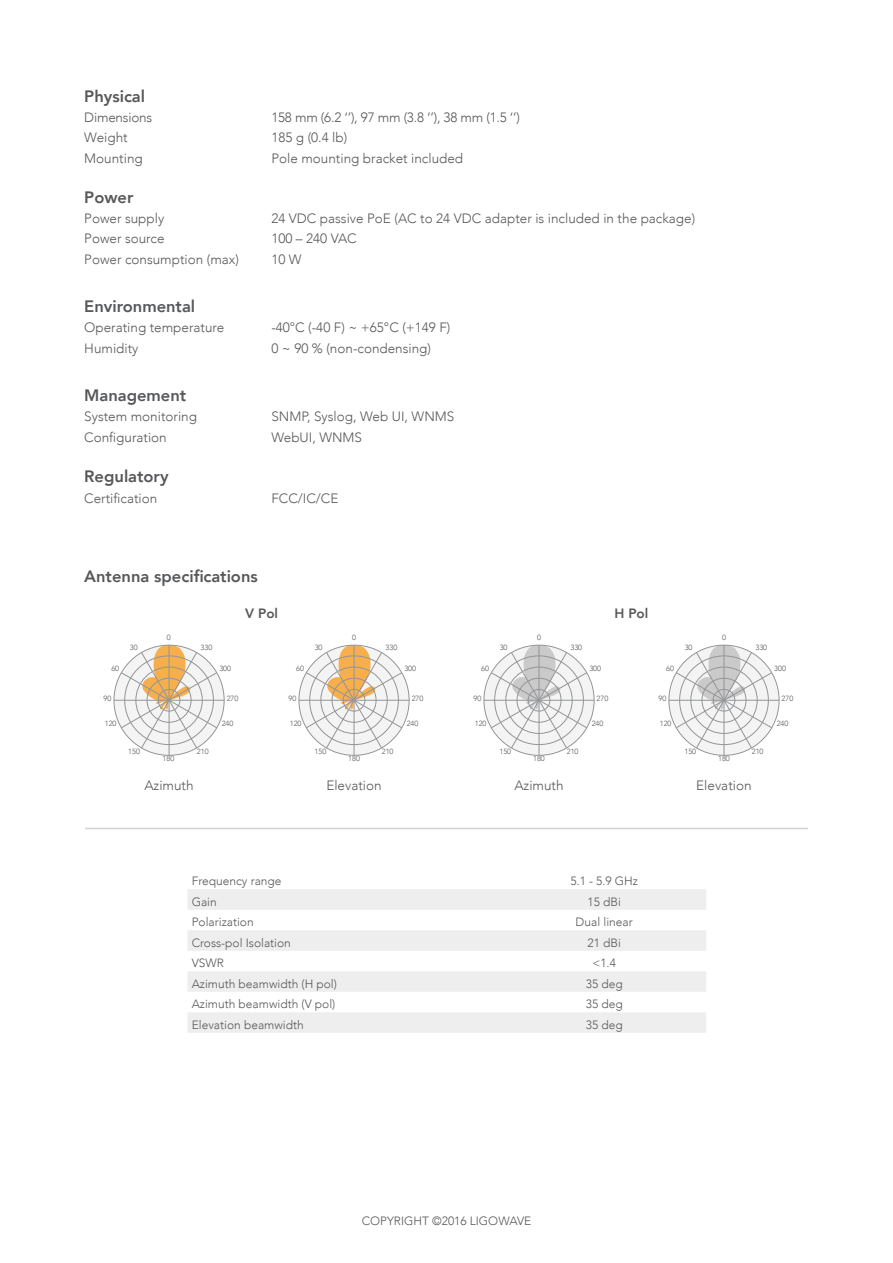
<style>
.page{position:relative;width:893px;height:1263px;background:#fff}
.page>*{position:absolute;margin:0;border:0;box-sizing:border-box;transform-origin:0 0}
.Heading_2{font:800 16.5px "Avenir";color:#57585a}
.body{font:800 16.5px "Avenir";color:#57585a}
.body-2{font:300 13.5px "Avenir";color:#57585a}
.body-3{font:800 13.5px "Avenir";color:#57585a}
.table_body{font:300 12px "Avenir";color:#57585a}
.footer_new{font:300 12px "Avenir";color:#57585a}
.small{font:300 7.5px "Avenir";color:#57585a}
</style>
<div class="page">
<svg style="left:188px;top:889px;width:518px;height:144px;fill:#eeeeef"></svg>
<svg style="left:484px;top:645px;width:110px;height:110px"></svg>
<svg style="left:114px;top:645px;width:110px;height:110px"></svg>
<svg style="left:299px;top:645px;width:110px;height:110px"></svg>
<svg style="left:669px;top:645px;width:110px;height:110px"></svg>
<hr style="left:85px;top:828px;width:723px;height:1px;background:#d1d2d4">
<p class="Heading_2" style="left:84px;top:83px;width:62px">Physical</p>
<p class="body-2" style="left:84px;top:109px;width:70px">Dimensions</p>
<p class="body-2" style="left:271px;top:109px;width:250px">158 mm (6.2 ‘’), 97 mm (3.8 ‘’), 38 mm (1.5 ‘’)</p>
<p class="body-2" style="left:84px;top:130px;width:45px">Weight</p>
<p class="body-2" style="left:271px;top:130px;width:77px">185 g (0.4 lb)</p>
<p class="body-2" style="left:84px;top:150px;width:60px">Mounting</p>
<p class="body-2" style="left:271px;top:150px;width:193px">Pole mounting bracket included</p>
<p class="Heading_2" style="left:84px;top:184px;width:51px">Power</p>
<p class="body-2" style="left:84px;top:210px;width:82px">Power supply</p>
<p class="body-2" style="left:271px;top:210px;width:425px">24 VDC passive PoE (AC to 24 VDC adapter is included in the package)</p>
<p class="body-2" style="left:84px;top:231px;width:82px">Power source</p>
<p class="body-2" style="left:271px;top:231px;width:87px">100 – 240 VAC</p>
<p class="body-2" style="left:84px;top:251px;width:156px">Power consumption (max)</p>
<p class="body-2" style="left:271px;top:251px;width:32px">10 W</p>
<p class="body" style="left:84px;top:293px;width:112px">Environmental</p>
<p class="body-2" style="left:84px;top:320px;width:142px">Operating temperature</p>
<p class="body-2" style="left:271px;top:320px;width:181px">-40°C (-40 F) ~ +65°C (+149 F)</p>
<p class="body-2" style="left:84px;top:340px;width:56px">Humidity</p>
<p class="body-2" style="left:271px;top:340px;width:161px">0 ~ 90 % (non-condensing)</p>
<p class="body" style="left:84px;top:382px;width:104px">Management</p>
<p class="body-2" style="left:84px;top:409px;width:114px">System monitoring</p>
<p class="body-2" style="left:271px;top:409px;width:185px">SNMP, Syslog, Web UI, WNMS</p>
<p class="body-2" style="left:84px;top:429px;width:84px">Configuration</p>
<p class="body-2" style="left:271px;top:429px;width:92px">WebUI, WNMS</p>
<p class="Heading_2" style="left:84px;top:464px;width:86px">Regulatory</p>
<p class="body-2" style="left:84px;top:490px;width:75px">Certification</p>
<p class="body-2" style="left:271px;top:490px;width:69px">FCC/IC/CE</p>
<p class="Heading_2" style="left:84px;top:564px;width:175px">Antenna specifications</p>
<p class="body-3" style="left:245px;top:602px;width:34px">V Pol</p>
<p class="body-3" style="left:614px;top:602px;width:35px">H Pol</p>
<p class="small" style="left:167px;top:633px;width:5px">0</p>
<p class="small" style="left:352px;top:633px;width:5px">0</p>
<p class="small" style="left:537px;top:633px;width:5px">0</p>
<p class="small" style="left:722px;top:633px;width:5px">0</p>
<p class="small" style="left:130px;top:643px;width:9px">30</p>
<p class="small" style="left:201px;top:643px;width:13px">330</p>
<p class="small" style="left:315px;top:643px;width:9px">30</p>
<p class="small" style="left:386px;top:643px;width:13px">330</p>
<p class="small" style="left:500px;top:643px;width:9px">30</p>
<p class="small" style="left:570px;top:643px;width:13px">330</p>
<p class="small" style="left:685px;top:643px;width:9px">30</p>
<p class="small" style="left:755px;top:643px;width:13px">330</p>
<p class="small" style="left:111px;top:663px;width:9px">60</p>
<p class="small" style="left:219px;top:663px;width:13px">300</p>
<p class="small" style="left:296px;top:663px;width:9px">60</p>
<p class="small" style="left:404px;top:663px;width:13px">300</p>
<p class="small" style="left:481px;top:663px;width:9px">60</p>
<p class="small" style="left:589px;top:663px;width:13px">300</p>
<p class="small" style="left:666px;top:663px;width:9px">60</p>
<p class="small" style="left:774px;top:663px;width:13px">300</p>
<p class="small" style="left:104px;top:694px;width:9px">90</p>
<p class="small" style="left:227px;top:694px;width:13px">270</p>
<p class="small" style="left:289px;top:694px;width:9px">90</p>
<p class="small" style="left:412px;top:694px;width:13px">270</p>
<p class="small" style="left:473px;top:694px;width:9px">90</p>
<p class="small" style="left:597px;top:694px;width:13px">270</p>
<p class="small" style="left:658px;top:694px;width:9px">90</p>
<p class="small" style="left:782px;top:694px;width:13px">270</p>
<p class="small" style="left:105px;top:719px;width:13px">120</p>
<p class="small" style="left:222px;top:719px;width:13px">240</p>
<p class="small" style="left:290px;top:719px;width:13px">120</p>
<p class="small" style="left:407px;top:719px;width:13px">240</p>
<p class="small" style="left:475px;top:719px;width:13px">120</p>
<p class="small" style="left:592px;top:719px;width:13px">240</p>
<p class="small" style="left:660px;top:719px;width:13px">120</p>
<p class="small" style="left:777px;top:719px;width:13px">240</p>
<p class="small" style="left:128px;top:746px;width:13px">150</p>
<p class="small" style="left:197px;top:746px;width:13px">210</p>
<p class="small" style="left:315px;top:746px;width:13px">150</p>
<p class="small" style="left:382px;top:746px;width:13px">210</p>
<p class="small" style="left:499px;top:746px;width:13px">150</p>
<p class="small" style="left:567px;top:746px;width:13px">210</p>
<p class="small" style="left:684px;top:746px;width:13px">150</p>
<p class="small" style="left:752px;top:746px;width:13px">210</p>
<p class="small" style="left:163px;top:754px;width:13px">180</p>
<p class="small" style="left:348px;top:754px;width:13px">180</p>
<p class="small" style="left:533px;top:754px;width:13px">180</p>
<p class="small" style="left:718px;top:754px;width:13px">180</p>
<p class="body-2" style="left:144px;top:778px;width:51px">Azimuth</p>
<p class="body-2" style="left:326px;top:778px;width:57px">Elevation</p>
<p class="body-2" style="left:696px;top:778px;width:57px">Elevation</p>
<p class="body-2" style="left:514px;top:778px;width:51px">Azimuth</p>
<p class="table_body" style="left:192px;top:874px;width:91px">Frequency range</p>
<p class="table_body" style="left:570px;top:874px;width:69px">5.1 - 5.9 GHz</p>
<p class="table_body" style="left:192px;top:894px;width:27px">Gain</p>
<p class="table_body" style="left:587px;top:894px;width:35px">15 dBi</p>
<p class="table_body" style="left:192px;top:915px;width:64px">Polarization</p>
<p class="table_body" style="left:576px;top:915px;width:59px">Dual linear</p>
<p class="table_body" style="left:192px;top:935px;width:101px">Cross-pol Isolation</p>
<p class="table_body" style="left:587px;top:935px;width:35px">21 dBi</p>
<p class="table_body" style="left:192px;top:956px;width:34px">VSWR</p>
<p class="table_body" style="left:592px;top:956px;width:25px">&lt;1.4</p>
<p class="table_body" style="left:192px;top:976px;width:147px">Azimuth beamwidth (H pol)</p>
<p class="table_body" style="left:586px;top:976px;width:38px">35 deg</p>
<p class="table_body" style="left:192px;top:997px;width:145px">Azimuth beamwidth (V pol)</p>
<p class="table_body" style="left:586px;top:997px;width:38px">35 deg</p>
<p class="table_body" style="left:192px;top:1017px;width:114px">Elevation beamwidth</p>
<p class="table_body" style="left:586px;top:1017px;width:38px">35 deg</p>
<p class="footer_new" style="left:362px;top:1213px;width:171px">COPYRIGHT ©2016 LIGOWAVE</p>
</div>
